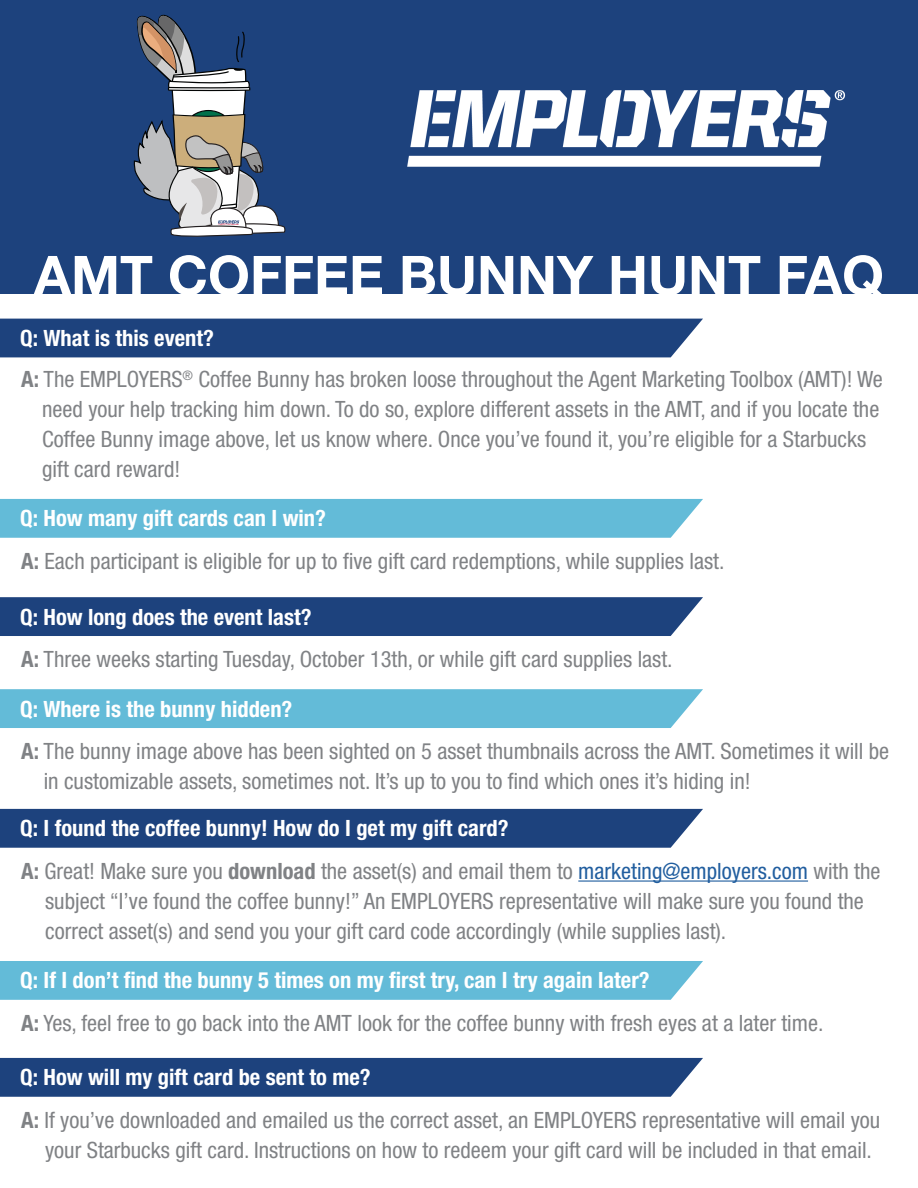
<style>
.page{position:relative;width:918px;height:1188px;background:#fff}
.page>*{position:absolute;margin:0;border:0;box-sizing:border-box;transform-origin:0 0}
.Headline_1{font:700 54px "Helvetica Neue LT Std";color:#fff}
.Default{font:condensed 22.5px/30px "Helvetica Neue LT Std";color:#808285}
.Big_Body{font:condensed 22.5px/30px "Helvetica Neue LT Std";color:#808285}
.Subhead{font:700 condensed 22.5px "Helvetica Neue LT Std";color:#fff}
.s1{font-weight:700}
.s2{font-weight:700;color:#fff}
.s3{color:#215e9f}
</style>
<div class="page">
<div style="left:0;top:0;width:918px;height:294px;background:#1d427d"></div>
<svg style="left:134px;top:14px;width:151px;height:223px"></svg>
<img style="left:407px;top:91px;width:439px;height:76px">
<div style="left:0;top:319px;width:703px;height:38px;background:#1d427d"></div>
<div style="left:0;top:499px;width:703px;height:39px;background:#63bbd8"></div>
<div style="left:0;top:597px;width:703px;height:39px;background:#1d427d"></div>
<div style="left:0;top:689px;width:703px;height:39px;background:#63bbd8"></div>
<div style="left:0;top:809px;width:703px;height:39px;background:#1d427d"></div>
<hr style="left:578px;top:880px;width:230px;height:2px;background:#215e9f">
<div style="left:0;top:961px;width:703px;height:39px;background:#63bbd8"></div>
<div style="left:0;top:1058px;width:703px;height:39px;background:#1d427d"></div>
<p class="Headline_1" style="left:34px;top:242px;width:852px">AMT COFFEE BUNNY HUNT FAQ</p>
<p class="Subhead" style="left:20px;top:324px;width:195px">Q: What is this event?</p>
<p class="Default" style="left:42px;top:364px;width:842px;text-indent:-21px"><span class="s1">A:</span> The EMPLOYERS<sup>®</sup> Coffee Bunny has broken loose throughout the Agent Marketing Toolbox (AMT)! We need your help tracking him down. To do so, explore different assets in the AMT, and if you locate the Coffee Bunny image above, let us know where. Once you’ve found it, you’re eligible for a Starbucks gift card reward!</p>
<p class="Default" style="left:20px;top:497px;width:706px;line-height:42.5px"><span class="s2">Q: How many gift cards can I win?<br></span><span class="s1">A:</span> Each participant is eligible for up to five gift card redemptions, while supplies last.</p>
<p class="Subhead" style="left:20px;top:603px;width:293px">Q: How long does the event last?</p>
<p class="Big_Body" style="left:21px;top:644px;width:653px"><span class="s1">A:</span> Three weeks starting Tuesday, October 13th, or while gift card supplies last.</p>
<p class="Default" style="left:20px;top:687px;width:871px;line-height:42.5px"><span class="s2">Q: Where is the bunny hidden?<br></span><span class="s1">A:</span> The bunny image above has been sighted on 5 asset thumbnails across the AMT. Sometimes it will be</p>
<p class="Big_Body" style="left:44px;top:766px;width:708px">in customizable assets, sometimes not. It’s up to you to find which ones it’s hiding in!</p>
<p class="Subhead" style="left:20px;top:815px;width:490px">Q: I found the coffee bunny! How do I get my gift card?</p>
<p class="Big_Body" style="left:45px;top:856px;width:837px;text-indent:-24px"><span class="s1">A:</span> Great! Make sure you <span class="s1">download</span> the asset(s) and email them to <span class="s3">marketing@employers.com</span> with the subject “I’ve found the coffee bunny!” An EMPLOYERS representative will make sure you found the correct asset(s) and send you your gift card code accordingly (while supplies last).</p>
<p class="Default" style="left:20px;top:959px;width:805px;line-height:42.5px"><span class="s2">Q: If I don’t find the bunny 5 times on my first try, can I try again later?<br></span><span class="s1">A:</span> Yes, feel free to go back into the AMT look for the coffee bunny with fresh eyes at a later time.</p>
<p class="Subhead" style="left:20px;top:1064px;width:352px">Q: How will my gift card be sent to me?</p>
<p class="Big_Body" style="left:45px;top:1105px;width:837px;text-indent:-24px"><span class="s1">A:</span> If you’ve downloaded and emailed us the correct asset, an EMPLOYERS representative will email you your Starbucks gift card. Instructions on how to redeem your gift card will be included in that email.</p>
</div>
